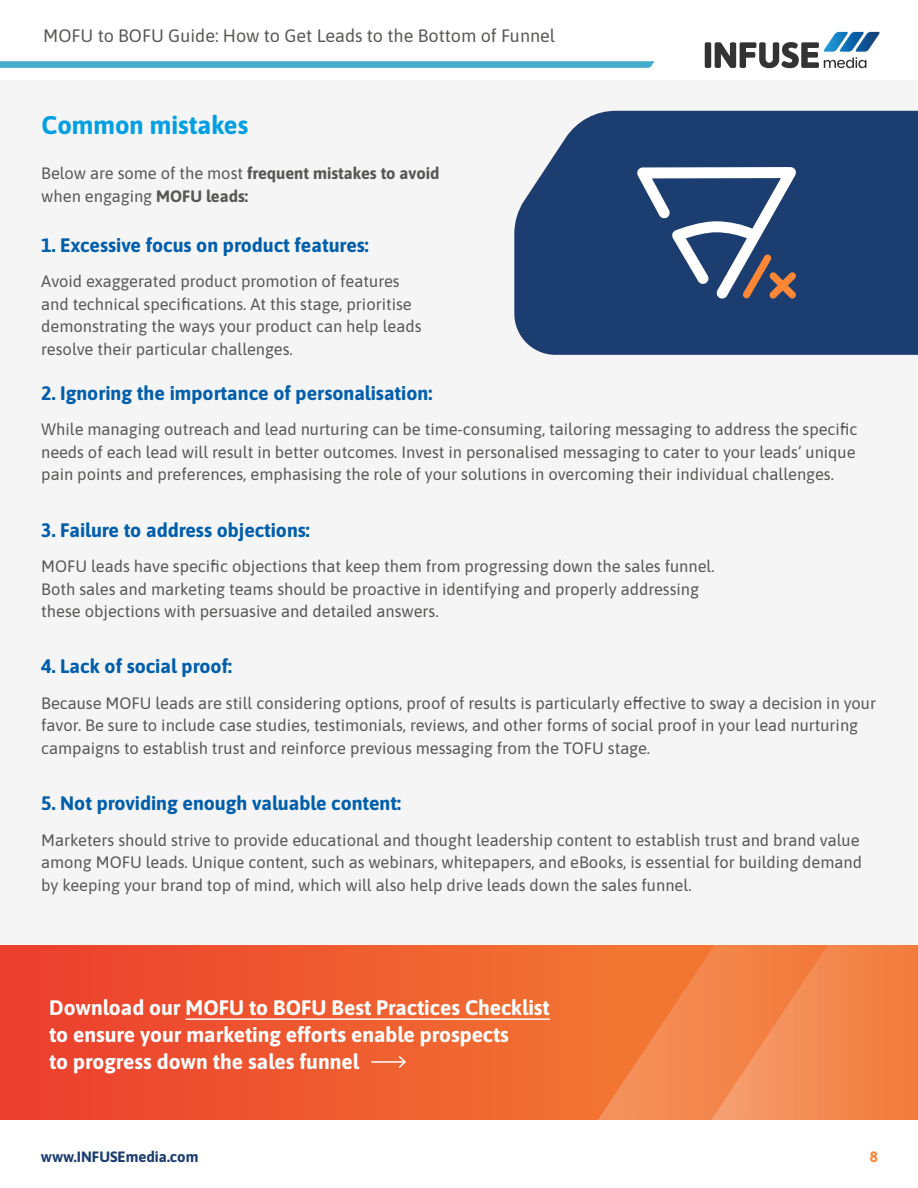
<style>
.page{position:relative;width:918px;height:1188px;background:#fff}
.page>*{position:absolute;margin:0;border:0;box-sizing:border-box;transform-origin:0 0}
.t1{font:700 25.5px "Asap";color:#009fe3}
.t2{font:700 21px/27px "Asap";color:#fff}
.t3{font:700 19.5px "Asap";color:#005eab}
.t4{font:18px "Asap";color:#585856}
.t5{font:16.5px/22.5px "Asap";color:#575756}
.t6{font:700 15px "Asap";color:#1c3d70}
.t7{font:700 15px "Asap";color:#fe8636}
.s1{font-weight:700}
</style>
<div class="page">
<svg style="left:0;top:61px;width:655px;height:7px;background:#4fb0ce"></svg>
<div style="left:0;top:81px;width:918px;height:1039px;background:#f5f5f5"></div>
<div style="left:514px;top:111px;width:404px;height:244px;background:#1c3d70"></div>
<svg style="left:637px;top:167px;width:159px;height:132px"></svg>
<svg style="left:0;top:945px;width:598px;height:175px;background:#ee582f"></svg>
<svg style="left:598px;top:945px;width:113px;height:175px;background:#f27f41"></svg>
<svg style="left:711px;top:945px;width:207px;height:175px;background:#f3854b"></svg>
<hr style="left:186px;top:1018px;width:364px;height:2px;background:#fff">
<hr style="left:371px;top:1061px;width:34px;height:2px;background:#fff">
<svg style="left:397px;top:1054px;width:10px;height:16px"></svg>
<svg style="left:705px;top:32px;width:175px;height:36px"></svg>
<p class="t4" style="left:43px;top:23px;width:513px">MOFU to BOFU Guide: How to Get Leads to the Bottom of Funnel</p>
<h1 class="t1" style="left:42px;top:108px;width:208px">Common mistakes</h1>
<p class="t5" style="left:41px;top:161px;width:400px">Below are some of the most <span class="s1">frequent mistakes to avoid </span>when engaging <span class="s1">MOFU leads:</span></p>
<p class="t3" style="left:41px;top:231px;width:329px">1. Excessive focus on product features:</p>
<p class="t5" style="left:41px;top:269px;width:382px">Avoid exaggerated product promotion of features and technical specifications. At this stage, prioritise demonstrating the ways your product can help leads resolve their particular challenges.</p>
<p class="t3" style="left:41px;top:379px;width:393px">2. Ignoring the importance of personalisation:</p>
<p class="t5" style="left:41px;top:417px;width:818px;text-align:justify">While managing outreach and lead nurturing can be time-consuming, tailoring messaging to address the specific needs of each lead will result in better outcomes. Invest in personalised messaging to cater to your leads’ unique pain points and preferences, emphasising the role of your solutions in overcoming their individual challenges.</p>
<p class="t3" style="left:41px;top:516px;width:270px">3. Failure to address objections:</p>
<p class="t5" style="left:41px;top:554px;width:675px">MOFU leads have specific objections that keep them from progressing down the sales funnel.<br>Both sales and marketing teams should be proactive in identifying and properly addressing these objections with persuasive and detailed answers.</p>
<p class="t3" style="left:41px;top:653px;width:192px">4. Lack of social proof:</p>
<p class="t5" style="left:41px;top:691px;width:836px">Because MOFU leads are still considering options, proof of results is particularly effective to sway a decision in your favor. Be sure to include case studies, testimonials, reviews, and other forms of social proof in your lead nurturing campaigns to establish trust and reinforce previous messaging from the TOFU stage.</p>
<p class="t3" style="left:41px;top:790px;width:361px">5. Not providing enough valuable content:</p>
<p class="t5" style="left:41px;top:828px;width:822px">Marketers should strive to provide educational and thought leadership content to establish trust and brand value among MOFU leads. Unique content, such as webinars, whitepapers, and eBooks, is essential for building demand by keeping your brand top of mind, which will also help drive leads down the sales funnel.</p>
<p class="t2" style="left:49px;top:993px;width:502px">Download our MOFU to BOFU Best Practices Checklist to ensure your marketing efforts enable prospects<br>to progress down the sales funnel</p>
<p class="t6" style="left:41px;top:1146px;width:159px">www.INFUSEmedia.com</p>
<p class="t7" style="left:870px;top:1146px;width:10px">8</p>
</div>
